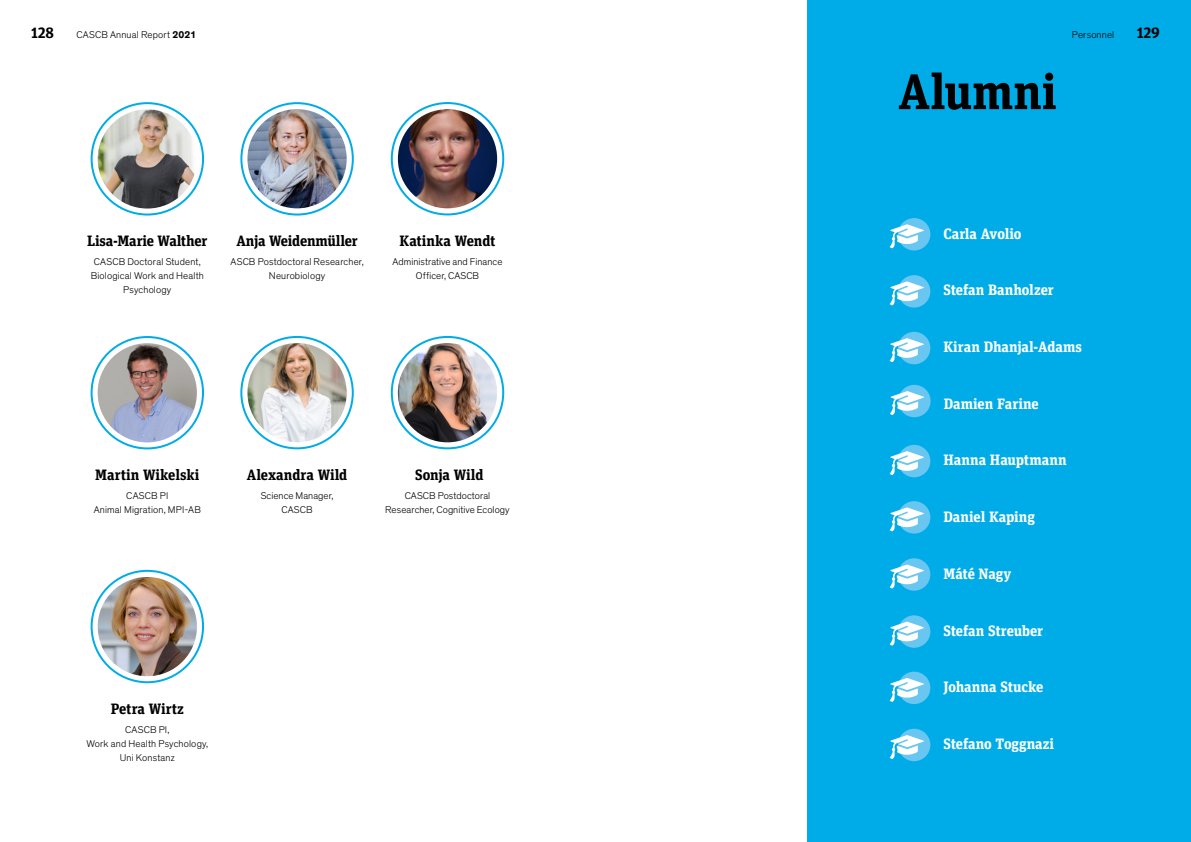
<style>
.page{position:relative;width:1191px;height:842px;background:#fff}
.page>*{position:absolute;margin:0;border:0;box-sizing:border-box;transform-origin:0 0}
.t1{font:700 50px "Unit Slab Pro";letter-spacing:-.01em;color:#000}
.t2{font:700 15px "Unit Slab Pro";letter-spacing:-.005em;color:#fff}
.t3{font:700 15px "Unit Slab Pro";letter-spacing:-.01em;color:#000}
.t4{font:300 10px/14.2px "Theinhardt";letter-spacing:.015em;color:#000;text-align:center}
.s1{font-weight:700}
</style>
<div class="page">
<div style="left:807px;top:0;width:384px;height:842px;background:#00ace8"></div>
<div style="left:898px;top:218px;width:32px;height:32px;background:#68c6f1;border-radius:50%"></div>
<svg style="left:889px;top:224px;width:34px;height:24px"></svg>
<div style="left:898px;top:558px;width:32px;height:33px;background:#68c6f1;border-radius:50%"></div>
<svg style="left:889px;top:564px;width:34px;height:24px"></svg>
<div style="left:898px;top:332px;width:32px;height:32px;background:#68c6f1;border-radius:50%"></div>
<svg style="left:889px;top:338px;width:34px;height:24px"></svg>
<div style="left:898px;top:672px;width:32px;height:32px;background:#68c6f1;border-radius:50%"></div>
<svg style="left:889px;top:678px;width:34px;height:24px"></svg>
<div style="left:898px;top:275px;width:32px;height:33px;background:#68c6f1;border-radius:50%"></div>
<svg style="left:889px;top:281px;width:34px;height:24px"></svg>
<div style="left:898px;top:615px;width:32px;height:33px;background:#68c6f1;border-radius:50%"></div>
<svg style="left:889px;top:622px;width:34px;height:24px"></svg>
<div style="left:898px;top:445px;width:32px;height:32px;background:#68c6f1;border-radius:50%"></div>
<svg style="left:889px;top:451px;width:34px;height:24px"></svg>
<div style="left:898px;top:729px;width:32px;height:32px;background:#68c6f1;border-radius:50%"></div>
<svg style="left:889px;top:735px;width:34px;height:24px"></svg>
<div style="left:898px;top:501px;width:32px;height:33px;background:#68c6f1;border-radius:50%"></div>
<svg style="left:889px;top:507px;width:34px;height:24px"></svg>
<svg style="left:392px;top:103px;width:111px;height:111px"></svg>
<div style="left:391px;top:102px;width:113px;height:113px;border:2px solid #00ace8;border-radius:50%"></div>
<svg style="left:392px;top:337px;width:111px;height:111px"></svg>
<div style="left:391px;top:336px;width:113px;height:113px;border:2px solid #00ace8;border-radius:50%"></div>
<svg style="left:92px;top:571px;width:111px;height:111px"></svg>
<div style="left:91px;top:570px;width:113px;height:113px;border:2px solid #00ace8;border-radius:50%"></div>
<svg style="left:92px;top:337px;width:111px;height:111px"></svg>
<div style="left:91px;top:336px;width:113px;height:113px;border:2px solid #00ace8;border-radius:50%"></div>
<svg style="left:241px;top:337px;width:112px;height:111px"></svg>
<div style="left:240px;top:336px;width:114px;height:113px;border:2px solid #00ace8;border-radius:50%"></div>
<img style="left:398px;top:109px;width:99px;height:99px;border-radius:50px">
<img style="left:98px;top:343px;width:99px;height:99px;border-radius:50px">
<img style="left:247px;top:343px;width:100px;height:99px;border-radius:50px">
<img style="left:398px;top:343px;width:99px;height:99px;border-radius:50px">
<img style="left:98px;top:577px;width:99px;height:99px;border-radius:50px">
<svg style="left:241px;top:103px;width:112px;height:112px"></svg>
<div style="left:240px;top:102px;width:114px;height:114px;border:2px solid #00ace8;border-radius:50%"></div>
<img style="left:247px;top:109px;width:100px;height:99px;border-radius:50px">
<svg style="left:92px;top:103px;width:111px;height:112px"></svg>
<div style="left:91px;top:102px;width:113px;height:114px;border:2px solid #00ace8;border-radius:50%"></div>
<img style="left:98px;top:109px;width:99px;height:100px;border-radius:50px">
<div style="left:898px;top:385px;width:32px;height:32px;background:#68c6f1;border-radius:50%"></div>
<svg style="left:890px;top:391px;width:34px;height:24px"></svg>
<h2 class="t3" style="left:31px;top:22px;width:24px">128</h2>
<p class="t4" style="left:76px;top:28px;width:121px">CASCB Annual Report <span class="s1">2021</span></p>
<p class="t4" style="left:1072px;top:28px;width:44px">Personnel</p>
<h2 class="t3" style="left:1136px;top:22px;width:24px">129</h2>
<h2 class="t3" style="left:87px;top:229px;width:122px">Lisa-Marie Walther</h2>
<p class="t4" style="left:91px;top:255px;width:115px">CASCB Doctoral Student,<br>Biological Work and Health<br>Psychology</p>
<h2 class="t3" style="left:236px;top:230px;width:123px">Anja Weidenmüller</h2>
<p class="t4" style="left:230px;top:255px;width:135px">ASCB Postdoctoral Researcher,<br>Neurobiology</p>
<h2 class="t3" style="left:399px;top:229px;width:97px">Katinka Wendt</h2>
<p class="t4" style="left:392px;top:255px;width:111px">Administrative and Finance<br>Officer, CASCB</p>
<h2 class="t3" style="left:95px;top:463px;width:106px">Martin Wikelski</h2>
<p class="t4" style="left:94px;top:489px;width:109px">CASCB PI<br>Animal Migration, MPI-AB</p>
<h2 class="t3" style="left:247px;top:463px;width:102px">Alexandra Wild</h2>
<p class="t4" style="left:261px;top:489px;width:74px">Science Manager,<br>CASCB</p>
<h2 class="t3" style="left:415px;top:463px;width:70px">Sonja Wild</h2>
<p class="t4" style="left:385px;top:489px;width:126px">CASCB Postdoctoral<br>Researcher, Cognitive Ecology</p>
<h2 class="t3" style="left:111px;top:697px;width:75px">Petra Wirtz</h2>
<p class="t4" style="left:86px;top:722px;width:123px">CASCB PI,<br>Work and Health Psychology,<br>Uni Konstanz</p>
<h1 class="t1" style="left:898px;top:55px;width:160px">Alumni</h1>
<h2 class="t2" style="left:943px;top:222px;width:80px">Carla Avolio</h2>
<h2 class="t2" style="left:943px;top:279px;width:112px">Stefan Banholzer</h2>
<h2 class="t2" style="left:943px;top:336px;width:140px">Kiran Dhanjal-Adams</h2>
<h2 class="t2" style="left:943px;top:392px;width:96px">Damien Farine</h2>
<h2 class="t2" style="left:943px;top:449px;width:125px">Hanna Hauptmann</h2>
<h2 class="t2" style="left:943px;top:506px;width:93px">Daniel Kaping</h2>
<h2 class="t2" style="left:943px;top:563px;width:69px">Máté Nagy</h2>
<h2 class="t2" style="left:943px;top:619px;width:101px">Stefan Streuber</h2>
<h2 class="t2" style="left:943px;top:676px;width:102px">Johanna Stucke</h2>
<h2 class="t2" style="left:943px;top:733px;width:112px">Stefano Toggnazi</h2>
</div>
